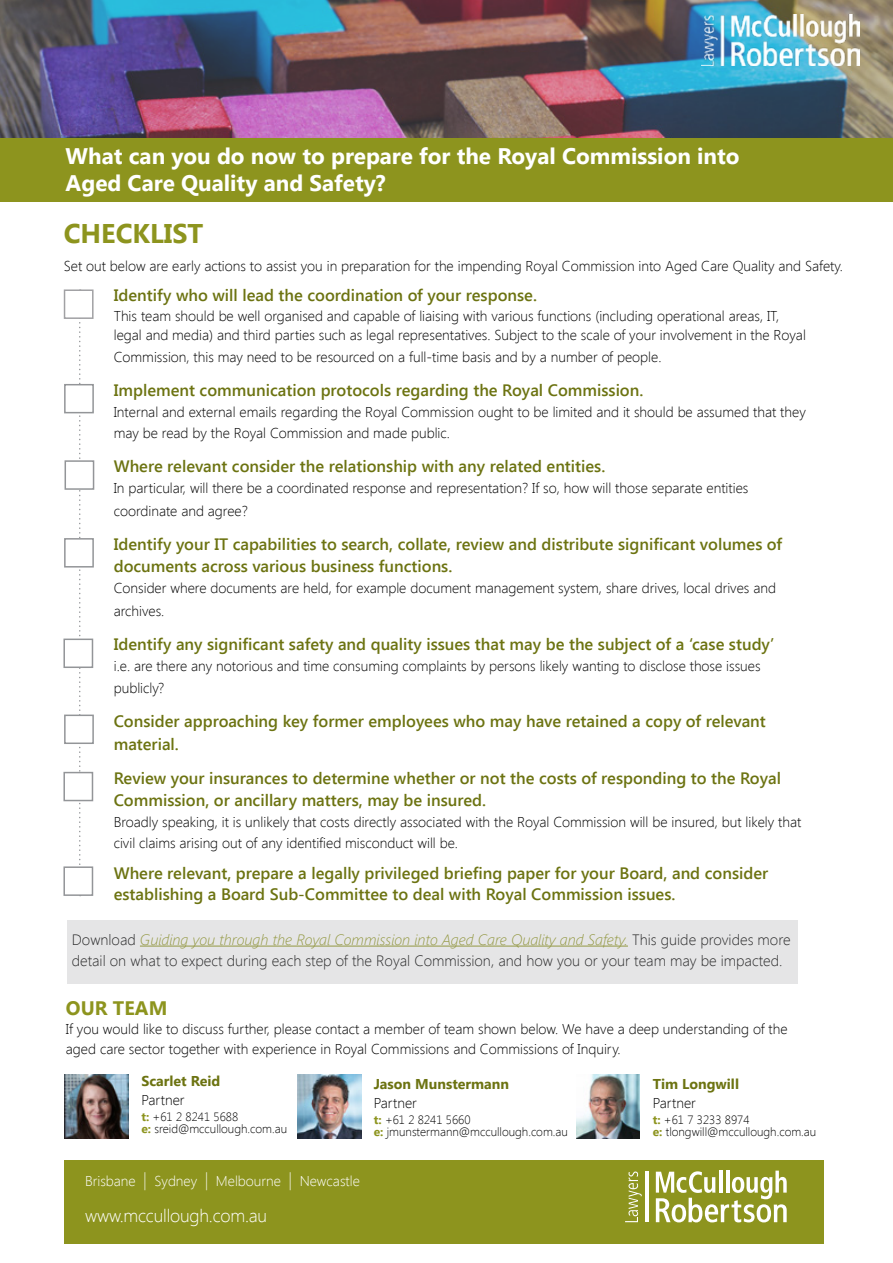
<style>
.page{position:relative;width:893px;height:1263px;background:#fff}
.page>*{position:absolute;margin:0;border:0;box-sizing:border-box;transform-origin:0 0}
.t1{font:700 27px "Segoe UI";color:#8d941e}
.t2{font:700 22.5px/27px "Segoe UI";color:#fff}
.t3{font:700 19.5px "Segoe UI";color:#8d941e}
.t4{font:300 18px "Segoe UI";letter-spacing:-.01em;color:#fff}
.t5{font:600 16.5px/22.5px "Segoe UI";color:#6c7311}
.t6{font:300 15px/21px "Segoe UI";color:#000}
.t7{font:300 14.25px/22.5px "Segoe UI";color:#000}
.t8{font:700 14.25px "Segoe UI";color:#6c7311}
.t9{font:300 14.25px "Segoe UI";color:#fff}
.t10{font:300 12px/12px "Segoe UI";color:#000}
.s1{font-style:italic;color:#8d941e}
.s2{font-weight:700;color:#8d941e}
.s3{font-size:18px}
</style>
<div class="page">
<div style="left:64px;top:1160px;width:759px;height:84px;background:#8d941e"></div>
<svg style="left:656px;top:1170px;width:131px;height:52px"></svg>
<hr style="left:645px;top:1172px;width:4px;height:50px;background:#fff">
<svg style="left:625px;top:1171px;width:17px;height:51px"></svg>
<img style="left:0;top:0;width:893px;height:138px">
<img style="left:702px;top:15px;width:158px;height:51px">
<div style="left:0;top:138px;width:893px;height:64px;background:#8d941e"></div>
<svg style="left:79px;top:322px;width:2px;height:543px"></svg>
<div style="left:64px;top:289px;width:30px;height:30px;background:#fff;border:2px solid #a1a1a4"></div>
<div style="left:64px;top:384px;width:30px;height:29px;background:#fff;border:2px solid #939598"></div>
<div style="left:65px;top:460px;width:29px;height:30px;background:#fff;border:2px solid #939598"></div>
<div style="left:63px;top:772px;width:30px;height:29px;background:#fff;border:2px solid #939598"></div>
<div style="left:64px;top:714px;width:30px;height:30px;background:#fff;border:2px solid #939598"></div>
<div style="left:63px;top:638px;width:30px;height:30px;background:#fff;border:2px solid #939598"></div>
<div style="left:64px;top:538px;width:30px;height:29px;background:#fff;border:2px solid #939598"></div>
<div style="left:63px;top:866px;width:30px;height:30px;background:#fff;border:2px solid #939598"></div>
<div style="left:67px;top:919px;width:731px;height:64px;background:#e5e5e6"></div>
<img style="left:65px;top:1074px;width:64px;height:64px">
<img style="left:297px;top:1074px;width:64px;height:64px">
<img style="left:576px;top:1074px;width:64px;height:64px">
<h2 class="t2" style="left:66px;top:141px;width:676px">What can you do now to prepare for the Royal Commission into<br>Aged Care Quality and Safety?</h2>
<h1 class="t1" style="left:64px;top:214px;width:141px">CHECKLIST</h1>
<p class="t7" style="left:64px;top:254px;width:780px">Set out below are early actions to assist you in preparation for the impending Royal Commission into Aged Care Quality and Safety.</p>
<p class="t5" style="left:114px;top:284px;width:425px">Identify who will lead the coordination of your response.</p>
<p class="t7" style="left:114px;top:306px;width:694px;line-height:19.5px">This team should be well organised and capable of liaising with various functions (including operational areas, IT, legal and media) and third parties such as legal representatives. Subject to the scale of your involvement in the Royal</p>
<p class="t7" style="left:114px;top:345px;width:549px">Commission, this may need to be resourced on a full-time basis and by a number of people.</p>
<p class="t5" style="left:114px;top:378px;width:531px">Implement communication protocols regarding the Royal Commission.</p>
<p class="t7" style="left:114px;top:401px;width:694px;line-height:21px">Internal and external emails regarding the Royal Commission ought to be limited and it should be assumed that they may be read by the Royal Commission and made public.</p>
<p class="t5" style="left:114px;top:454px;width:493px">Where relevant consider the relationship with any related entities.</p>
<p class="t7" style="left:114px;top:476px;width:636px">In particular, will there be a coordinated response and representation? If so, how will those separate entities coordinate and agree?</p>
<p class="t5" style="left:114px;top:532px;width:670px">Identify your IT capabilities to search, collate, review and distribute significant volumes of documents across various business functions.</p>
<p class="t7" style="left:114px;top:576px;width:664px">Consider where documents are held, for example document management system, share drives, local drives and archives.</p>
<p class="t5" style="left:114px;top:632px;width:662px">Identify any significant safety and quality issues that may be the subject of a ‘case study’</p>
<p class="t7" style="left:114px;top:654px;width:648px">i.e. are there any notorious and time consuming complaints by persons likely wanting to disclose those issues publicly?</p>
<p class="t5" style="left:114px;top:709px;width:654px">Consider approaching key former employees who may have retained a copy of relevant material.</p>
<p class="t5" style="left:114px;top:766px;width:669px">Review your insurances to determine whether or not the costs of responding to the Royal<br>Commission, or ancillary matters, may be insured.</p>
<p class="t7" style="left:114px;top:811px;width:689px;line-height:21px">Broadly speaking, it is unlikely that costs directly associated with the Royal Commission will be insured, but likely that civil claims arising out of any identified misconduct will be.</p>
<p class="t5" style="left:114px;top:861px;width:656px;line-height:21.8px">Where relevant, prepare a legally privileged briefing paper for your Board, and consider establishing a Board Sub-Committee to deal with Royal Commission issues.</p>
<p class="t6" style="left:72px;top:928px;width:720px">Download <span class="s1">Guiding you through the Royal Commission into Aged Care Quality and Safety.</span> This guide provides more detail on what to expect during each step of the Royal Commission, and how you or your team may be impacted.</p>
<h3 class="t3" style="left:66px;top:994px;width:103px">OUR TEAM</h3>
<p class="t7" style="left:66px;top:1019px;width:723px;line-height:19.5px">If you would like to discuss further, please contact a member of team shown below. We have a deep understanding of the aged care sector together with experience in Royal Commissions and Commissions of Inquiry.</p>
<p class="t8" style="left:141px;top:1070px;width:80px">Scarlet Reid</p>
<p class="t7" style="left:141px;top:1088px;width:45px">Partner</p>
<p class="t10" style="left:141px;top:1110px;width:147px"><span class="s2">t:</span> +61 2 8241 5688<br><span class="s2">e:</span> sreid@mccullough.com.au</p>
<p class="t9" style="left:85px;top:1171px;width:276px">Brisbane <span class="s3">|</span> Sydney <span class="s3">|</span> Melbourne <span class="s3">|</span> Newcastle</p>
<p class="t4" style="left:85px;top:1203px;width:184px">www.mccullough.com.au</p>
<p class="t8" style="left:374px;top:1074px;width:137px">Jason Munstermann</p>
<p class="t7" style="left:374px;top:1091px;width:45px">Partner</p>
<p class="t10" style="left:374px;top:1114px;width:196px"><span class="s2">t:</span> +61 2 8241 5660<br><span class="s2">e:</span> jmunstermann@mccullough.com.au</p>
<p class="t8" style="left:653px;top:1074px;width:88px">Tim Longwill</p>
<p class="t7" style="left:653px;top:1091px;width:45px">Partner</p>
<p class="t10" style="left:653px;top:1114px;width:165px"><span class="s2">t:</span> +61 7 3233 8974<br><span class="s2">e:</span> tlongwill@mccullough.com.au</p>
</div>
